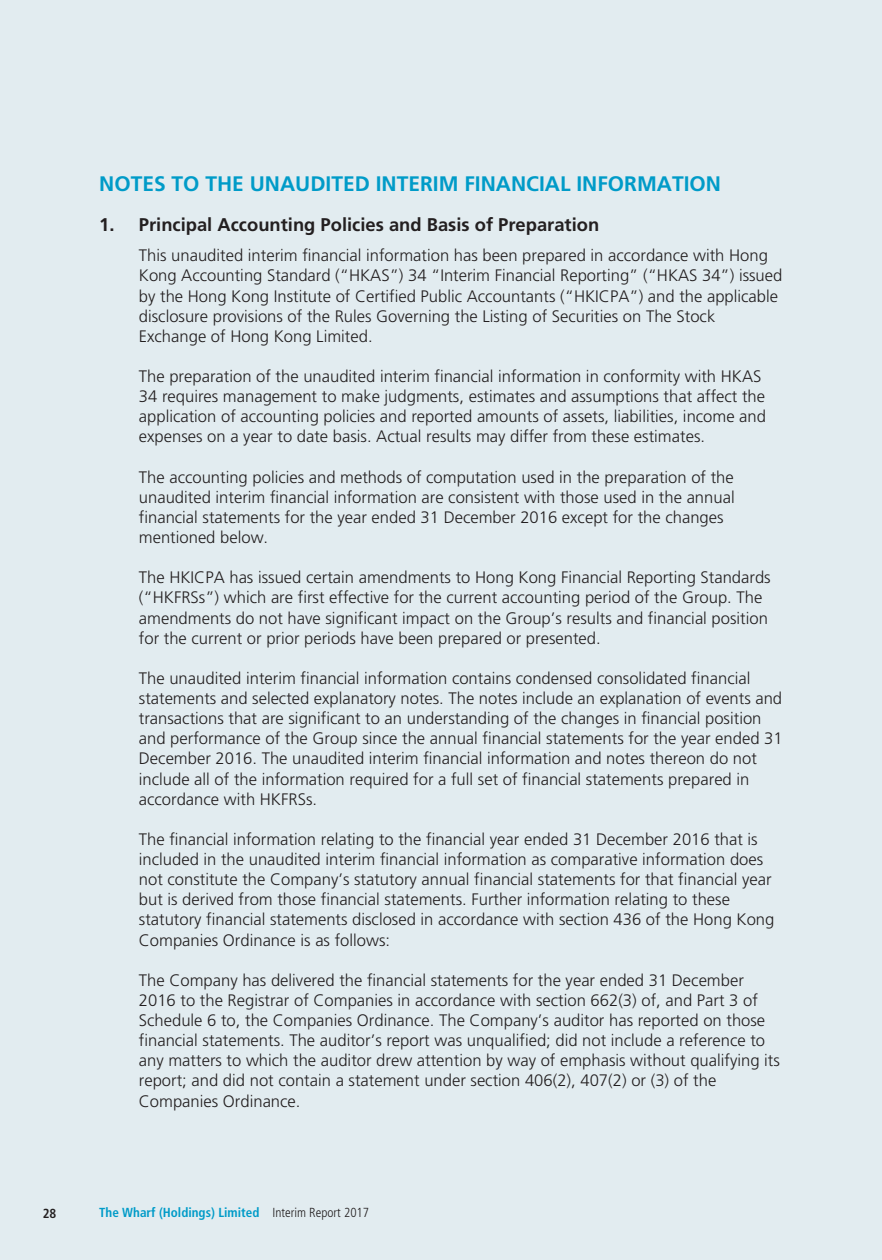
<style>
.page{position:relative;width:882px;height:1260px;background:#e2ecf0}
.page>*{position:absolute;margin:0;border:0;box-sizing:border-box;transform-origin:0 0}
._01_H1{font:700 21px "Frutiger LT Std";color:#009bc8}
._02_H2{font:700 18.38px "Frutiger LT Std";color:#231f20}
._00_txt{font:300 16.62px/20.1px "Frutiger LT Std";color:#231f20}
.t1{font:700 condensed 13.12px "Frutiger LT Std";color:#009bc8}
.t2{font:700 condensed 13.12px "Frutiger LT Std";color:#231f20}
.s1{font-weight:300;color:#231f20}
</style>
<div class="page">
<p class="_01_H1" style="left:99px;top:171px;width:623px">NOTES TO THE UNAUDITED INTERIM FINANCIAL INFORMATION</p>
<p class="_02_H2" style="left:99px;top:214px;width:502px">1. Principal Accounting Policies and Basis of Preparation</p>
<p class="_00_txt" style="left:139px;top:246px;width:645px">This unaudited interim financial information has been prepared in accordance with Hong Kong Accounting Standard (“HKAS”) 34 “Interim Financial Reporting” (“HKAS 34”) issued by the Hong Kong Institute of Certified Public Accountants (“HKICPA”) and the applicable disclosure provisions of the Rules Governing the Listing of Securities on The Stock Exchange of Hong Kong Limited.</p>
<p class="_00_txt" style="left:139px;top:367px;width:629px">The preparation of the unaudited interim financial information in conformity with HKAS 34 requires management to make judgments, estimates and assumptions that affect the application of accounting policies and reported amounts of assets, liabilities, income and expenses on a year to date basis. Actual results may differ from these estimates.</p>
<p class="_00_txt" style="left:139px;top:467px;width:597px">The accounting policies and methods of computation used in the preparation of the unaudited interim financial information are consistent with those used in the annual financial statements for the year ended 31 December 2016 except for the changes mentioned below.</p>
<p class="_00_txt" style="left:139px;top:568px;width:633px">The HKICPA has issued certain amendments to Hong Kong Financial Reporting Standards (“HKFRSs”) which are first effective for the current accounting period of the Group. The amendments do not have significant impact on the Group’s results and financial position for the current or prior periods have been prepared or presented.</p>
<p class="_00_txt" style="left:139px;top:668px;width:645px">The unaudited interim financial information contains condensed consolidated financial statements and selected explanatory notes. The notes include an explanation of events and transactions that are significant to an understanding of the changes in financial position and performance of the Group since the annual financial statements for the year ended 31<br>December 2016. The unaudited interim financial information and notes thereon do not include all of the information required for a full set of financial statements prepared in accordance with HKFRSs.</p>
<p class="_00_txt" style="left:139px;top:829px;width:637px">The financial information relating to the financial year ended 31 December 2016 that is included in the unaudited interim financial information as comparative information does not constitute the Company’s statutory annual financial statements for that financial year but is derived from those financial statements. Further information relating to these statutory financial statements disclosed in accordance with section 436 of the Hong Kong Companies Ordinance is as follows:</p>
<p class="_00_txt" style="left:139px;top:970px;width:643px">The Company has delivered the financial statements for the year ended 31 December 2016 to the Registrar of Companies in accordance with section 662(3) of, and Part 3 of Schedule 6 to, the Companies Ordinance. The Company’s auditor has reported on those financial statements. The auditor’s report was unqualified; did not include a reference to any matters to which the auditor drew attention by way of emphasis without qualifying its report; and did not contain a statement under section 406(2), 407(2) or (3) of the Companies Ordinance.</p>
<p class="t2" style="left:43px;top:1206px;width:15px">28</p>
<p class="t1" style="left:99px;top:1205px;width:272px">The Wharf (Holdings) Limited <span class="s1">Interim Report 2017</span></p>
</div>
